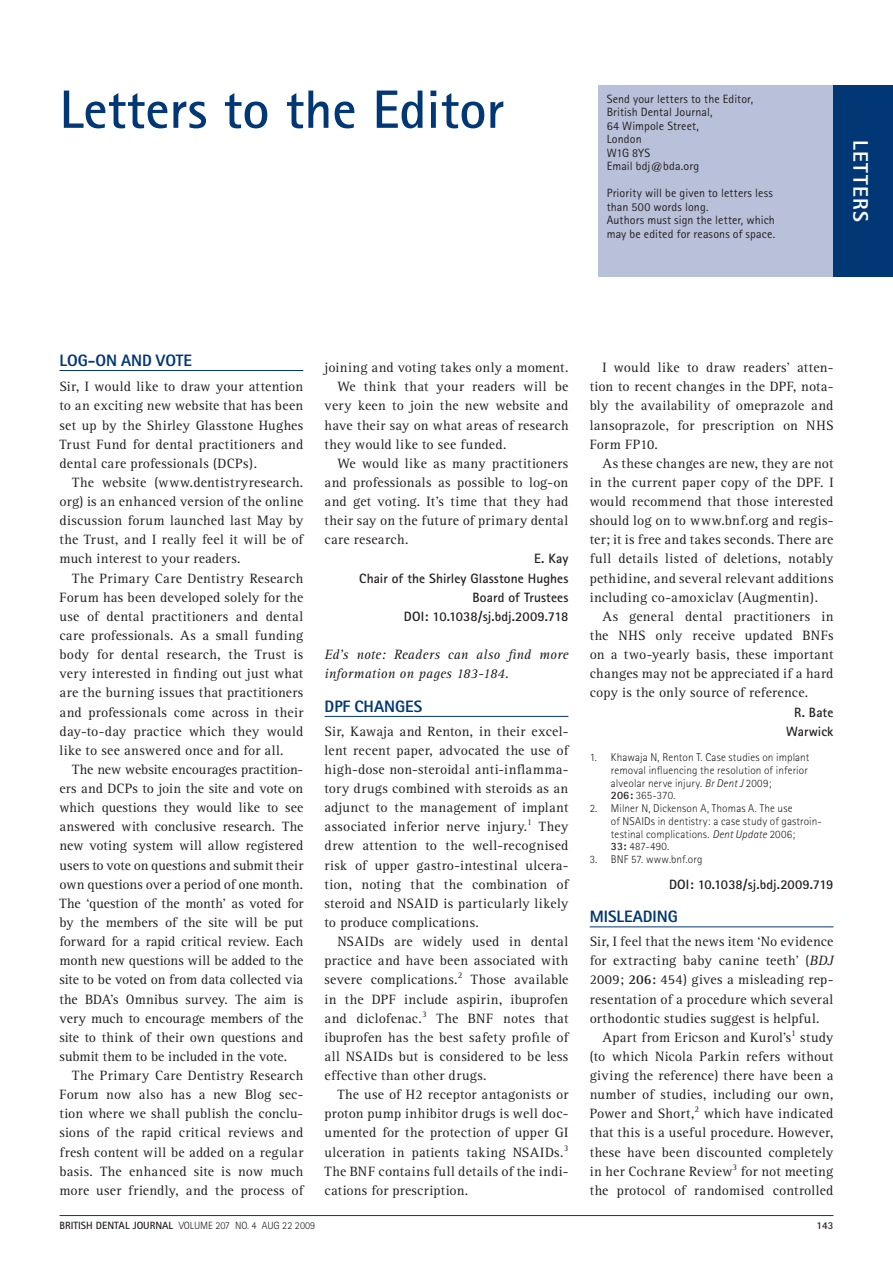
<style>
.page{position:relative;width:893px;height:1263px;background:#fff}
.page>*{position:absolute;margin:0;border:0;box-sizing:border-box;transform-origin:0 0}
.t1{font:700 54px "Rotis Sans Serif";color:#013775}
.t2{font:800 21px "Rotis Sans Serif";letter-spacing:.055em;color:#fff}
.t3{font:800 16.5px "Rotis Sans Serif";color:#013775}
.t4{font:13.95px/19.2px "Rotis Serif";letter-spacing:.015em;color:#231f20;text-align:justify}
.t5{font:italic 13.95px/19.2px "Rotis Serif";letter-spacing:.01em;color:#231f20}
.t6{font:700 13.5px/19.2px "Rotis Sans Serif";color:#231f20;text-align:right}
.t7{font:12px/13.5px "Rotis Sans Serif";letter-spacing:.01em;color:#231f20}
.t8{font:300 11.25px/12.8px "Rotis Sans Serif";letter-spacing:.01em;color:#231f20}
.t9{font:300 10.5px "Rotis Sans Serif";color:#231f20}
.t10{font:700 10.5px "Rotis Sans Serif";color:#231f20}
.s1{font-style:italic}
.s2{font-weight:700}
</style>
<div class="page">
<hr style="left:59px;top:370px;width:244px;height:1px;background:#013775">
<hr style="left:325px;top:716px;width:243px;height:1px;background:#013775">
<hr style="left:590px;top:927px;width:243px;height:1px;background:#013775">
<hr style="left:59px;top:1215px;width:774px;height:1px;background:#013775">
<div style="left:598px;top:85px;width:295px;height:191px;background:#b9c0d9"></div>
<div style="left:833px;top:85px;width:60px;height:191px;background:#013775"></div>
<h1 class="t1" style="left:59px;top:91px;width:446px">Letters to the Editor</h1>
<p class="t7" style="left:607px;top:93px;width:148px">Send your letters to the Editor,<br>British Dental Journal,<br>64 Wimpole Street,<br>London<br>W1G 8YS<br>Email bdj@bda.org</p>
<p class="t7" style="left:607px;top:188px;width:170px">Priority will be given to letters less than 500 words long.<br>Authors must sign the letter, which may be edited for reasons of space.</p>
<h2 class="t2" style="left:868px;top:140px;width:83px;rotate:90deg">LETTERS</h2>
<p class="t3" style="left:59px;top:355px;width:134px">LOG-ON AND VOTE</p>
<p class="t4" style="left:59px;top:378px;width:245px">Sir, I would like to draw your attention to an exciting new website that has been set up by the Shirley Glasstone Hughes Trust Fund for dental practitioners and dental care professionals (DCPs).</p>
<p class="t4" style="left:59px;top:474px;width:245px;text-indent:13px">The website (www.dentistryresearch. org) is an enhanced version of the online discussion forum launched last May by the Trust, and I really feel it will be of much interest to your readers.</p>
<p class="t4" style="left:59px;top:570px;width:245px;text-indent:13px">The Primary Care Dentistry Research Forum has been developed solely for the use of dental practitioners and dental care professionals. As a small funding body for dental research, the Trust is very interested in finding out just what are the burning issues that practitioners and professionals come across in their day-to-day practice which they would like to see answered once and for all.</p>
<p class="t4" style="left:59px;top:761px;width:245px;text-indent:13px">The new website encourages practition&shy;ers and DCPs to join the site and vote on which questions they would like to see answered with conclusive research. The new voting system will allow registered users to vote on questions and submit their own questions over a period of one month.<br>The ‘question of the month’ as voted for by the members of the site will be put forward for a rapid critical review. Each month new questions will be added to the site to be voted on from data collected via the BDA’s Omnibus survey. The aim is very much to encourage members of the site to think of their own questions and submit them to be included in the vote.</p>
<p class="t4" style="left:59px;top:1067px;width:245px;text-indent:13px">The Primary Care Dentistry Research Forum now also has a new Blog sec&shy;tion where we shall publish the conclu&shy;sions of the rapid critical reviews and fresh content will be added on a regular basis. The enhanced site is now much more user friendly, and the process of</p>
<p class="t4" style="left:325px;top:359px;width:245px">joining and voting takes only a moment.</p>
<p class="t4" style="left:337px;top:378px;width:233px">We think that your readers will be</p>
<p class="t4" style="left:325px;top:397px;width:245px">very keen to join the new website and</p>
<p class="t4" style="left:325px;top:417px;width:245px">have their say on what areas of research</p>
<p class="t4" style="left:325px;top:436px;width:183px">they would like to see funded.</p>
<p class="t4" style="left:337px;top:455px;width:233px">We would like as many practitioners</p>
<p class="t4" style="left:325px;top:474px;width:245px">and professionals as possible to log-on</p>
<p class="t4" style="left:325px;top:493px;width:245px">and get voting. It’s time that they had</p>
<p class="t4" style="left:325px;top:512px;width:245px">their say on the future of primary dental</p>
<p class="t4" style="left:325px;top:531px;width:85px">care research.</p>
<p class="t6" style="left:359px;top:551px;width:211px">E. Kay<br>Chair of the Shirley Glasstone Hughes<br>Board of Trustees<br>DOI: 10.1038/sj.bdj.2009.718</p>
<p class="t5" style="left:325px;top:646px;width:245px">Ed's note: Readers can also find more information on pages 183-184.</p>
<p class="t3" style="left:325px;top:700px;width:99px">DPF CHANGES</p>
<p class="t4" style="left:325px;top:723px;width:245px">Sir, Kawaja and Renton, in their excel&shy;lent recent paper, advocated the use of high-dose non-steroidal anti-inflamma&shy;tory drugs combined with steroids as an adjunct to the management of implant associated inferior nerve injury.<sup>1</sup> They drew attention to the well-recognised risk of upper gastro-intestinal ulcera&shy;tion, noting that the combination of steroid and NSAID is particularly likely to produce complications.</p>
<p class="t4" style="left:325px;top:933px;width:245px;text-indent:13px">NSAIDs are widely used in dental practice and have been associated with severe complications.<sup>2</sup> Those available in the DPF include aspirin, ibuprofen and diclofenac.<sup>3</sup> The BNF notes that ibuprofen has the best safety profile of all NSAIDs but is considered to be less effective than other drugs.</p>
<p class="t4" style="left:325px;top:1086px;width:245px;text-indent:13px">The use of H2 receptor antagonists or proton pump inhibitor drugs is well doc&shy;umented for the protection of upper GI ulceration in patients taking NSAIDs.<sup>3<br></sup>The BNF contains full details of the indi&shy;cations for prescription.</p>
<p class="t4" style="left:590px;top:359px;width:245px;text-indent:13px">I would like to draw readers’ atten&shy;tion to recent changes in the DPF, nota&shy;bly the availability of omeprazole and lansoprazole, for prescription on NHS Form FP10.</p>
<p class="t4" style="left:590px;top:455px;width:245px;text-indent:13px">As these changes are new, they are not in the current paper copy of the DPF. I would recommend that those interested should log on to www.bnf.org and regis&shy;ter; it is free and takes seconds. There are full details listed of deletions, notably pethidine, and several relevant additions including co-amoxiclav (Augmentin).</p>
<p class="t4" style="left:590px;top:608px;width:245px;text-indent:13px">As general dental practitioners in the NHS only receive updated BNFs on a two-yearly basis, these important changes may not be appreciated if a hard copy is the only source of reference.</p>
<p class="t6" style="left:786px;top:704px;width:49px;text-align:center">R. Bate<br>Warwick</p>
<p class="t8" style="left:611px;top:752px;width:200px;text-indent:-21px">1. Khawaja N, Renton T. Case studies on implant removal influencing the resolution of inferior alveolar nerve injury. <span class="s1">Br Dent J</span> 2009;<br><span class="s2">206:</span> 365-370.</p>
<p class="t8" style="left:611px;top:803px;width:213px;text-indent:-21px">2. Milner N, Dickenson A, Thomas A. The use<br>of NSAIDs in dentistry: a case study of gastroin&shy;testinal complications. <span class="s1">Dent Update</span> 2006;<br><span class="s2">33:</span> 487-490.</p>
<p class="t8" style="left:590px;top:854px;width:114px">3. BNF 57. www.bnf.org</p>
<p class="t6" style="left:669px;top:876px;width:166px">DOI: 10.1038/sj.bdj.2009.719</p>
<p class="t3" style="left:590px;top:911px;width:90px">MISLEADING</p>
<p class="t4" style="left:590px;top:933px;width:245px">Sir, I feel that the news item ‘No evidence for extracting baby canine teeth’ (<span class="s1">BDJ </span>2009; <span class="s2">206:</span> 454) gives a misleading rep&shy;resentation of a procedure which several orthodontic studies suggest is helpful.</p>
<p class="t4" style="left:590px;top:1029px;width:245px;text-indent:13px">Apart from Ericson and Kurol’s<sup>1</sup> study (to which Nicola Parkin refers without giving the reference) there have been a number of studies, including our own, Power and Short,<sup>2</sup> which have indicated that this is a useful procedure. However, these have been discounted completely in her Cochrane Review<sup>3</sup> for not meeting the protocol of randomised controlled</p>
<p class="t9" style="left:59px;top:1221px;width:257px"><span class="s2">BRITISH DENTAL JOURNAL</span> VOLUME 207 NO. 4 AUG 22 2009</p>
<p class="t10" style="left:816px;top:1221px;width:18px">143</p>
</div>
